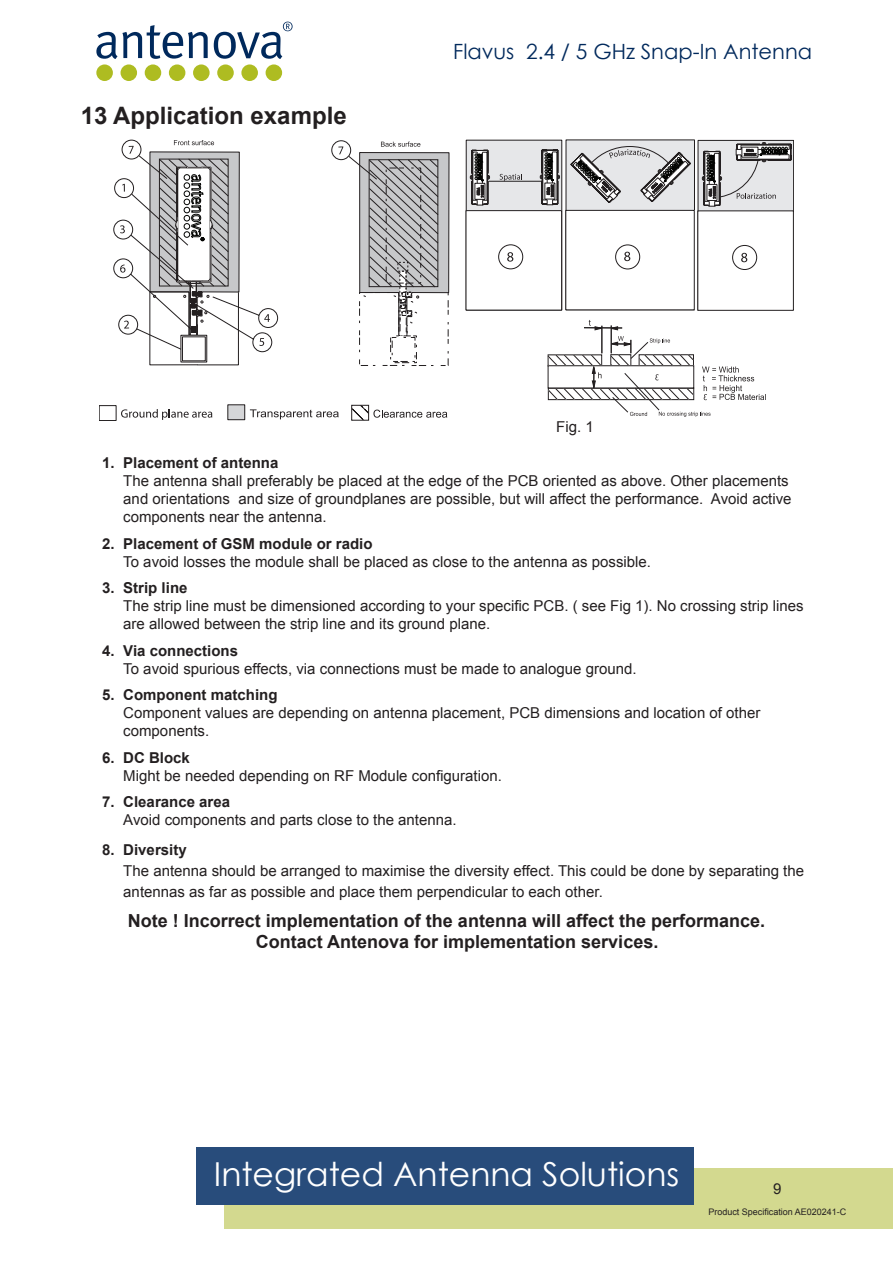
<style>
.page{position:relative;width:893px;height:1263px;background:#fff}
.page>*{position:absolute;margin:0;border:0;box-sizing:border-box;transform-origin:0 0}
.t1{font:33px "Century Gothic";color:#fff}
.t2{font:700 24px "Arial";color:#231f20}
.t3{font:21px "Century Gothic";color:#00295c}
.t4{font:700 18px/21.6px "Arial";color:#231f20}
.t5{font:15px/18px "Arial";color:#231f20}
.t6{font:700 15px "Arial";color:#231f20}
.t7{font:9px "Arial";color:#231f20}
</style>
<div class="page">
<svg style="left:96px;top:25px;width:112px;height:34px"></svg>
<svg style="left:214px;top:22px;width:79px;height:37px"></svg>
<div style="left:96px;top:64px;width:17px;height:17px;background:#aebc21;border-radius:50%"></div>
<div style="left:266px;top:64px;width:16px;height:17px;background:#aebc21;border-radius:50%"></div>
<div style="left:241px;top:64px;width:17px;height:17px;background:#aebc21;border-radius:50%"></div>
<div style="left:217px;top:64px;width:17px;height:17px;background:#aebc21;border-radius:50%"></div>
<div style="left:193px;top:64px;width:17px;height:17px;background:#aebc21;border-radius:50%"></div>
<div style="left:169px;top:64px;width:16px;height:17px;background:#aebc21;border-radius:50%"></div>
<div style="left:145px;top:64px;width:16px;height:17px;background:#aebc21;border-radius:50%"></div>
<div style="left:121px;top:64px;width:16px;height:17px;background:#aebc21;border-radius:50%"></div>
<div style="left:224px;top:1168px;width:669px;height:60px;background:#d3d98f"></div>
<div style="left:197px;top:1147px;width:497px;height:58px;background:#284c7b"></div>
<svg style="left:548px;top:320px;width:218px;height:97px"></svg>
<div style="left:466px;top:140px;width:96px;height:170px;background:#e6e7e9"></div>
<div style="left:466px;top:140px;width:96px;height:170px;border:1px solid #231f20"></div>
<div style="left:566px;top:140px;width:128px;height:170px;background:#e6e7e9"></div>
<div style="left:698px;top:140px;width:96px;height:170px;background:#e6e7e9"></div>
<div style="left:698px;top:140px;width:96px;height:171px;border:1px solid #231f20"></div>
<div style="left:566px;top:210px;width:128px;height:100px;background:#fff"></div>
<div style="left:565px;top:210px;width:130px;height:100px;border:1px solid #231f20"></div>
<div style="left:466px;top:211px;width:96px;height:99px;background:#fff"></div>
<div style="left:466px;top:210px;width:96px;height:100px;border:1px solid #231f20"></div>
<svg style="left:500px;top:174px;width:22px;height:7px"></svg>
<div style="left:698px;top:211px;width:95px;height:99px;background:#fff"></div>
<div style="left:697px;top:210px;width:97px;height:101px;border:1px solid #231f20"></div>
<div style="left:615px;top:245px;width:25px;height:24px;border:1px solid #231f20;border-radius:50%"></div>
<svg style="left:624px;top:252px;width:6px;height:9px"></svg>
<div style="left:498px;top:245px;width:25px;height:24px;border:1px solid #231f20;border-radius:50%"></div>
<svg style="left:507px;top:252px;width:6px;height:10px"></svg>
<div style="left:732px;top:245px;width:25px;height:25px;border:1px solid #231f20;border-radius:50%"></div>
<svg style="left:741px;top:253px;width:6px;height:9px"></svg>
<svg style="left:470px;top:150px;width:20px;height:55px"></svg>
<svg style="left:540px;top:150px;width:20px;height:55px"></svg>
<svg style="left:702px;top:142px;width:89px;height:64px"></svg>
<svg style="left:570px;top:146px;width:121px;height:57px"></svg>
<div style="left:99px;top:405px;width:17px;height:16px;border:1px solid #231f20"></div>
<svg style="left:121px;top:409px;width:91px;height:11px"></svg>
<div style="left:228px;top:405px;width:17px;height:15px;background:#d5d6d8"></div>
<div style="left:228px;top:405px;width:17px;height:15px;border:1px solid #231f20"></div>
<svg style="left:250px;top:409px;width:89px;height:10px"></svg>
<svg style="left:351px;top:405px;width:96px;height:15px"></svg>
<div style="left:332px;top:141px;width:19px;height:19px;border:1px solid #231f20;border-radius:50%"></div>
<svg style="left:338px;top:142px;width:111px;height:224px"></svg>
<div style="left:386px;top:168px;width:35px;height:115px;border:1px dashed #231f20"></div>
<div style="left:398px;top:262px;width:10px;height:9px;border:1px dashed #231f20"></div>
<svg style="left:113px;top:140px;width:165px;height:225px"></svg>
<h2 class="t2" style="left:81px;top:100px;width:267px">13 Application example</h2>
<h3 class="t3" style="left:453px;top:37px;width:361px">Flavus 2.4 / 5 GHz Snap-In Antenna</h3>
<p class="t5" style="left:556px;top:417px;width:39px">Fig. 1</p>
<p class="t6" style="left:102px;top:453px;width:14px">1.</p>
<p class="t6" style="left:102px;top:533px;width:14px">2.</p>
<p class="t6" style="left:102px;top:578px;width:14px">3.</p>
<p class="t6" style="left:102px;top:640px;width:14px">4.</p>
<p class="t6" style="left:102px;top:685px;width:14px">5.</p>
<p class="t6" style="left:102px;top:748px;width:14px">6.</p>
<p class="t6" style="left:102px;top:792px;width:14px">7.</p>
<p class="t6" style="left:102px;top:840px;width:14px">8.</p>
<p class="t6" style="left:123px;top:453px;width:157px">Placement of antenna</p>
<p class="t5" style="left:123px;top:472px;width:670px">The antenna shall preferably be placed at the edge of the PCB oriented as above. Other placements and orientations and size of groundplanes are possible, but will affect the performance. Avoid active components near the antenna.</p>
<p class="t6" style="left:123px;top:533px;width:251px">Placement of GSM module or radio</p>
<p class="t5" style="left:123px;top:553px;width:529px">To avoid losses the module shall be placed as close to the antenna as possible.</p>
<p class="t6" style="left:123px;top:578px;width:66px">Strip line</p>
<p class="t5" style="left:123px;top:597px;width:682px">The strip line must be dimensioned according to your specific PCB. ( see Fig 1). No crossing strip lines are allowed between the strip line and its ground plane.</p>
<p class="t6" style="left:123px;top:640px;width:116px">Via connections</p>
<p class="t5" style="left:123px;top:660px;width:515px">To avoid spurious effects, via connections must be made to analogue ground.</p>
<p class="t6" style="left:123px;top:685px;width:156px">Component matching</p>
<p class="t5" style="left:123px;top:704px;width:639px">Component values are depending on antenna placement, PCB dimensions and location of other components.</p>
<p class="t6" style="left:123px;top:748px;width:68px">DC Block</p>
<p class="t5" style="left:123px;top:767px;width:380px">Might be needed depending on RF Module configuration.</p>
<p class="t6" style="left:123px;top:792px;width:108px">Clearance area</p>
<p class="t5" style="left:123px;top:811px;width:335px">Avoid components and parts close to the antenna.</p>
<p class="t6" style="left:123px;top:840px;width:65px">Diversity</p>
<p class="t5" style="left:123px;top:860px;width:682px;line-height:21px">The antenna should be arranged to maximise the diversity effect. This could be done by separating the antennas as far as possible and place them perpendicular to each other.</p>
<p class="t4" style="left:256px;top:910px;width:511px;text-indent:-128px">Note ! Incorrect implementation of the antenna will affect the performance.<br>Contact Antenova for implementation services.</p>
<h1 class="t1" style="left:214px;top:1150px;width:467px">Integrated Antenna Solutions</h1>
<p class="t7" style="left:708px;top:1206px;width:140px">Product Specification AE020241-C</p>
</div>
